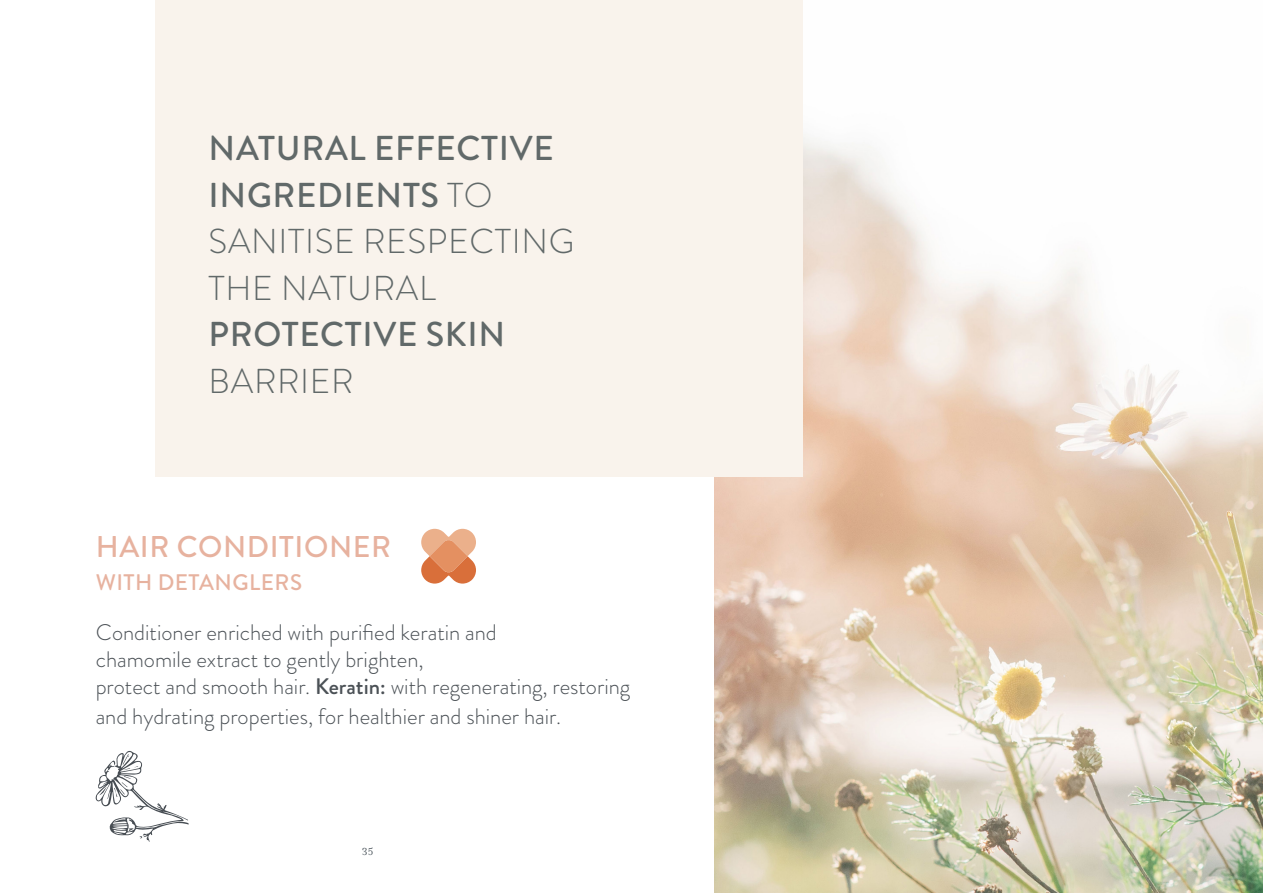
<style>
.page{position:relative;width:1263px;height:893px;background:#fff}
.page>*{position:absolute;margin:0;border:0;box-sizing:border-box;transform-origin:0 0}
.t1{font:500 34.5px/46.5px "Brandon Grotesque";letter-spacing:.02em;color:#616969}
.t2{font:300 34.5px/46.5px "Brandon Grotesque";letter-spacing:.02em;color:#616969}
.t3{font:500 30px "Brandon Grotesque";letter-spacing:.02em;color:#e7b29f}
.t4{font:300 22.5px/30px "Brandon Grotesque";color:#4b5156}
.t5{font:500 22.5px "Brandon Grotesque";letter-spacing:.02em;color:#e7b29f}
.t6{font:11.55px "Mrs Eaves OT";color:#545d64}
.s1{font-weight:300}
.s2{font-weight:500}
</style>
<div class="page">
<img style="left:714px;top:0;width:549px;height:893px">
<div style="left:155px;top:0;width:647px;height:476px;background:#f9f3ec"></div>
<svg style="left:421px;top:529px;width:55px;height:55px;background:#e7a27c"></svg>
<svg style="left:96px;top:750px;width:93px;height:92px"></svg>
<p class="t1" style="left:209px;top:126px;width:347px">NATURAL EFFECTIVE<br>INGREDIENTS <span class="s1">TO</span></p>
<p class="t2" style="left:209px;top:218px;width:367px">SANITISE RESPECTING<br>THE NATURAL</p>
<p class="t1" style="left:209px;top:312px;width:298px">PROTECTIVE SKIN</p>
<p class="t2" style="left:209px;top:358px;width:147px">BARRIER</p>
<p class="t3" style="left:96px;top:526px;width:297px">HAIR CONDITIONER</p>
<p class="t5" style="left:96px;top:566px;width:208px">WITH DETANGLERS</p>
<p class="t4" style="left:96px;top:618px;width:403px">Conditioner enriched with purified keratin and</p>
<p class="t4" style="left:96px;top:645px;width:330px">chamomile extract to gently brighten,</p>
<p class="t4" style="left:96px;top:672px;width:536px">protect and smooth hair. <span class="s2">Keratin:</span> with regenerating, restoring and hydrating properties, for healthier and shiner hair.</p>
<p class="t6" style="left:362px;top:843px;width:13px">35</p>
</div>
